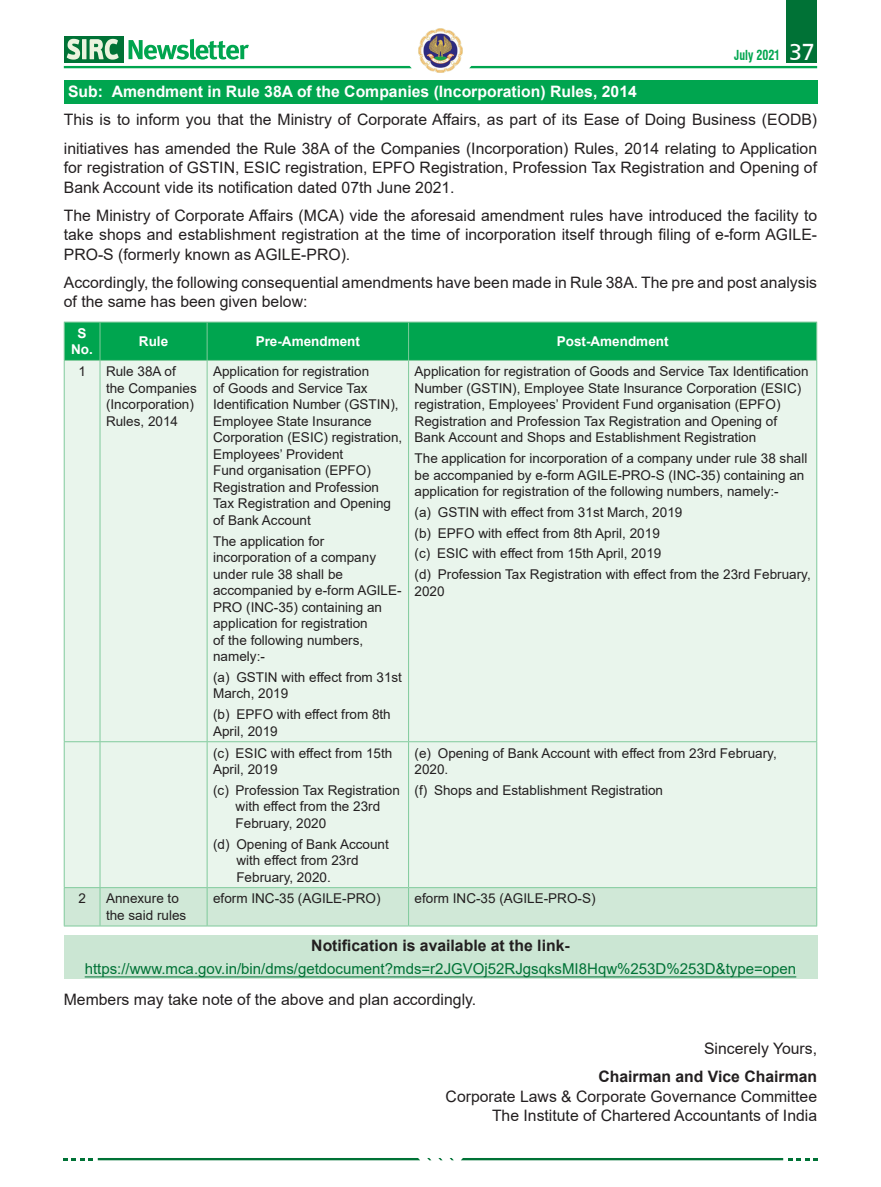
<style>
.page{position:relative;width:881px;height:1187px;background:#fff}
.page>*{position:absolute;margin:0;border:0;box-sizing:border-box;transform-origin:0 0}
.FB{font:15.75px/19.5px "Arial";color:#231f20}
.List_1{font:700 15.75px "Arial";color:#fff}
.FB-2{font:700 15.75px "Arial";color:#231f20}
.FB-3{font:15px "Arial";color:#007236}
.Table_Text{font:13.5px/16.5px "Arial";color:#231f20}
.Table_Text-2{font:700 13.5px "Arial";color:#fff}
.t1{font:700 condensed 13.5px "Swiss 721 BT";color:#00a54f;scale:.88 1}
.s1{font-family:"Frutiger";font-weight:400;font-stretch:normal;font-size:24px;color:#fff}
</style>
<div class="page">
<img style="left:418px;top:28px;width:44px;height:44px">
<div style="left:64px;top:36px;width:59px;height:27px;background:#007236"></div>
<div style="left:786px;top:0;width:30px;height:63px;background:#007236"></div>
<svg style="left:67px;top:39px;width:51px;height:21px"></svg>
<svg style="left:128px;top:39px;width:121px;height:21px"></svg>
<svg style="left:64px;top:66px;width:347px;height:2px"></svg>
<svg style="left:469px;top:66px;width:347px;height:2px"></svg>
<svg style="left:98px;top:1158px;width:322px;height:2px"></svg>
<svg style="left:461px;top:1158px;width:321px;height:2px"></svg>
<svg style="left:64px;top:1158px;width:28px;height:2px"></svg>
<svg style="left:788px;top:1158px;width:28px;height:2px"></svg>
<div style="left:64px;top:81px;width:752px;height:23px;background:#00a54f"></div>
<div style="left:64px;top:935px;width:752px;height:44px;background:#cbe6d3"></div>
<hr style="left:85px;top:976px;width:711px;height:1px;background:#007236">
<div style="left:65px;top:323px;width:751px;height:37px;background:#00a54f"></div>
<div style="left:65px;top:361px;width:751px;height:526px;background:#e9f5ec"></div>
<div style="left:65px;top:888px;width:751px;height:37px;background:#d0e8d7"></div>
<hr style="left:64px;top:322px;width:36px;height:1px;background:#80ca9c">
<hr style="left:64px;top:322px;width:1px;height:38px;background:#80ca9c">
<hr style="left:100px;top:322px;width:107px;height:1px;background:#80ca9c">
<hr style="left:100px;top:322px;width:1px;height:38px;background:#80ca9c">
<hr style="left:207px;top:322px;width:201px;height:1px;background:#80ca9c">
<hr style="left:207px;top:322px;width:1px;height:38px;background:#80ca9c">
<hr style="left:408px;top:322px;width:408px;height:1px;background:#80ca9c">
<hr style="left:408px;top:322px;width:1px;height:38px;background:#80ca9c">
<hr style="left:816px;top:322px;width:1px;height:38px;background:#80ca9c">
<hr style="left:64px;top:360px;width:36px;height:1px;background:#80ca9c">
<hr style="left:64px;top:361px;width:1px;height:380px;background:#80ca9c">
<hr style="left:100px;top:360px;width:107px;height:1px;background:#80ca9c">
<hr style="left:100px;top:361px;width:1px;height:380px;background:#80ca9c">
<hr style="left:207px;top:360px;width:201px;height:1px;background:#80ca9c">
<hr style="left:207px;top:361px;width:1px;height:380px;background:#80ca9c">
<hr style="left:408px;top:360px;width:408px;height:1px;background:#80ca9c">
<hr style="left:408px;top:361px;width:1px;height:380px;background:#80ca9c">
<hr style="left:816px;top:361px;width:1px;height:380px;background:#80ca9c">
<hr style="left:64px;top:741px;width:36px;height:1px;background:#80ca9c">
<hr style="left:64px;top:742px;width:1px;height:145px;background:#80ca9c">
<hr style="left:100px;top:741px;width:107px;height:1px;background:#80ca9c">
<hr style="left:100px;top:742px;width:1px;height:145px;background:#80ca9c">
<hr style="left:207px;top:741px;width:201px;height:1px;background:#80ca9c">
<hr style="left:207px;top:742px;width:1px;height:145px;background:#80ca9c">
<hr style="left:408px;top:741px;width:408px;height:1px;background:#80ca9c">
<hr style="left:408px;top:742px;width:1px;height:145px;background:#80ca9c">
<hr style="left:816px;top:742px;width:1px;height:145px;background:#80ca9c">
<hr style="left:64px;top:887px;width:36px;height:1px;background:#80ca9c">
<hr style="left:64px;top:888px;width:1px;height:37px;background:#80ca9c">
<hr style="left:100px;top:887px;width:107px;height:1px;background:#80ca9c">
<hr style="left:100px;top:888px;width:1px;height:37px;background:#80ca9c">
<hr style="left:207px;top:887px;width:201px;height:1px;background:#80ca9c">
<hr style="left:207px;top:888px;width:1px;height:37px;background:#80ca9c">
<hr style="left:408px;top:887px;width:408px;height:1px;background:#80ca9c">
<hr style="left:408px;top:888px;width:1px;height:37px;background:#80ca9c">
<hr style="left:816px;top:888px;width:1px;height:37px;background:#80ca9c">
<hr style="left:64px;top:925px;width:36px;height:1px;background:#80ca9c">
<hr style="left:100px;top:925px;width:107px;height:1px;background:#80ca9c">
<hr style="left:207px;top:925px;width:201px;height:1px;background:#80ca9c">
<hr style="left:408px;top:925px;width:408px;height:1px;background:#80ca9c">
<p class="t1" style="left:733px;top:47px;width:93px">July 2021 <span class="s1">37</span></p>
<p class="List_1" style="left:68px;top:80px;width:570px">Sub: Amendment in Rule 38A of the Companies (Incorporation) Rules, 2014</p>
<p class="FB" style="left:64px;top:105px;width:754px;line-height:28.5px">This is to inform you that the Ministry of Corporate Affairs, as part of its Ease of Doing Business (EODB) initiatives has amended the Rule 38A of the Companies (Incorporation) Rules, 2014 relating to Application</p>
<p class="FB" style="left:64px;top:158px;width:754px">for registration of GSTIN, ESIC registration, EPFO Registration, Profession Tax Registration and Opening of<br>Bank Account vide its notification dated 07th June 2021.</p>
<p class="FB" style="left:64px;top:205px;width:754px;text-align:justify">The Ministry of Corporate Affairs (MCA) vide the aforesaid amendment rules have introduced the facility to take shops and establishment registration at the time of incorporation itself through filing of e-form AGILE-PRO-S (formerly known as AGILE-PRO).</p>
<p class="FB" style="left:64px;top:272px;width:754px">Accordingly, the following consequential amendments have been made in Rule 38A. The pre and post analysis of the same has been given below:</p>
<p class="Table_Text-2" style="left:78px;top:323px;width:11px">S</p>
<p class="Table_Text-2" style="left:71px;top:340px;width:23px">No.</p>
<p class="Table_Text-2" style="left:139px;top:332px;width:31px">Rule</p>
<p class="Table_Text-2" style="left:255px;top:332px;width:106px">Pre-Amendment</p>
<p class="Table_Text-2" style="left:556px;top:332px;width:113px">Post-Amendment</p>
<p class="Table_Text" style="left:78px;top:363px;width:9px">1</p>
<p class="Table_Text" style="left:106px;top:363px;width:92px">Rule 38A of the Companies (Incorporation)<br>Rules, 2014</p>
<p class="Table_Text" style="left:213px;top:363px;width:191px">Application for registration<br>of Goods and Service Tax<br>Identification Number (GSTIN),<br>Employee State Insurance<br>Corporation (ESIC) registration,<br>Employees’ Provident<br>Fund organisation (EPFO)<br>Registration and Profession<br>Tax Registration and Opening of Bank Account</p>
<p class="Table_Text" style="left:213px;top:532px;width:190px">The application for incorporation of a company under rule 38 shall be accompanied by e-form AGILE-<br>PRO (INC-35) containing an application for registration<br>of the following numbers, namely:-</p>
<p class="Table_Text" style="left:213px;top:668px;width:190px">(a) GSTIN with effect from 31st<br>March, 2019</p>
<p class="Table_Text" style="left:213px;top:706px;width:179px">(b) EPFO with effect from 8th<br>April, 2019</p>
<p class="Table_Text" style="left:213px;top:744px;width:181px">(c) ESIC with effect from 15th<br>April, 2019</p>
<p class="Table_Text" style="left:235px;top:781px;width:166px;text-indent:-22px">(c) Profession Tax Registration with effect from the 23rd<br>February, 2020</p>
<p class="Table_Text" style="left:236px;top:835px;width:154px;text-indent:-23px">(d) Opening of Bank Account with effect from 23rd<br>February, 2020.</p>
<p class="Table_Text" style="left:414px;top:363px;width:395px">Application for registration of Goods and Service Tax Identification Number (GSTIN), Employee State Insurance Corporation (ESIC) registration, Employees’ Provident Fund organisation (EPFO)<br>Registration and Profession Tax Registration and Opening of Bank Account and Shops and Establishment Registration</p>
<p class="Table_Text" style="left:414px;top:450px;width:394px">The application for incorporation of a company under rule 38 shall be accompanied by e-form AGILE-PRO-S (INC-35) containing an application for registration of the following numbers, namely:-</p>
<p class="Table_Text" style="left:414px;top:503px;width:269px">(a) GSTIN with effect from 31st March, 2019</p>
<p class="Table_Text" style="left:414px;top:524px;width:247px">(b) EPFO with effect from 8th April, 2019</p>
<p class="Table_Text" style="left:414px;top:545px;width:248px">(c) ESIC with effect from 15th April, 2019</p>
<p class="Table_Text" style="left:414px;top:566px;width:397px">(d) Profession Tax Registration with effect from the 23rd February,<br>2020</p>
<p class="Table_Text" style="left:414px;top:744px;width:363px">(e) Opening of Bank Account with effect from 23rd February,<br>2020.</p>
<p class="Table_Text" style="left:414px;top:781px;width:250px">(f) Shops and Establishment Registration</p>
<p class="Table_Text" style="left:78px;top:890px;width:9px">2</p>
<p class="Table_Text" style="left:106px;top:890px;width:82px">Annexure to the said rules</p>
<p class="Table_Text" style="left:213px;top:890px;width:169px">eform INC-35 (AGILE-PRO)</p>
<p class="Table_Text" style="left:414px;top:890px;width:182px">eform INC-35 (AGILE-PRO-S)</p>
<p class="FB-2" style="left:311px;top:934px;width:260px">Notification is available at the link-</p>
<p class="FB-3" style="left:85px;top:958px;width:712px">https://www.mca.gov.in/bin/dms/getdocument?mds=r2JGVOj52RJgsqksMI8Hqw%253D%253D&amp;type=open</p>
<p class="FB" style="left:64px;top:989px;width:414px">Members may take note of the above and plan accordingly.</p>
<p class="FB" style="left:703px;top:1038px;width:114px">Sincerely Yours,</p>
<p class="FB-2" style="left:598px;top:1065px;width:220px">Chairman and Vice Chairman</p>
<p class="FB" style="left:445px;top:1085px;width:373px">Corporate Laws &amp; Corporate Governance Committee</p>
<p class="FB" style="left:492px;top:1105px;width:326px">The Institute of Chartered Accountants of India</p>
</div>
